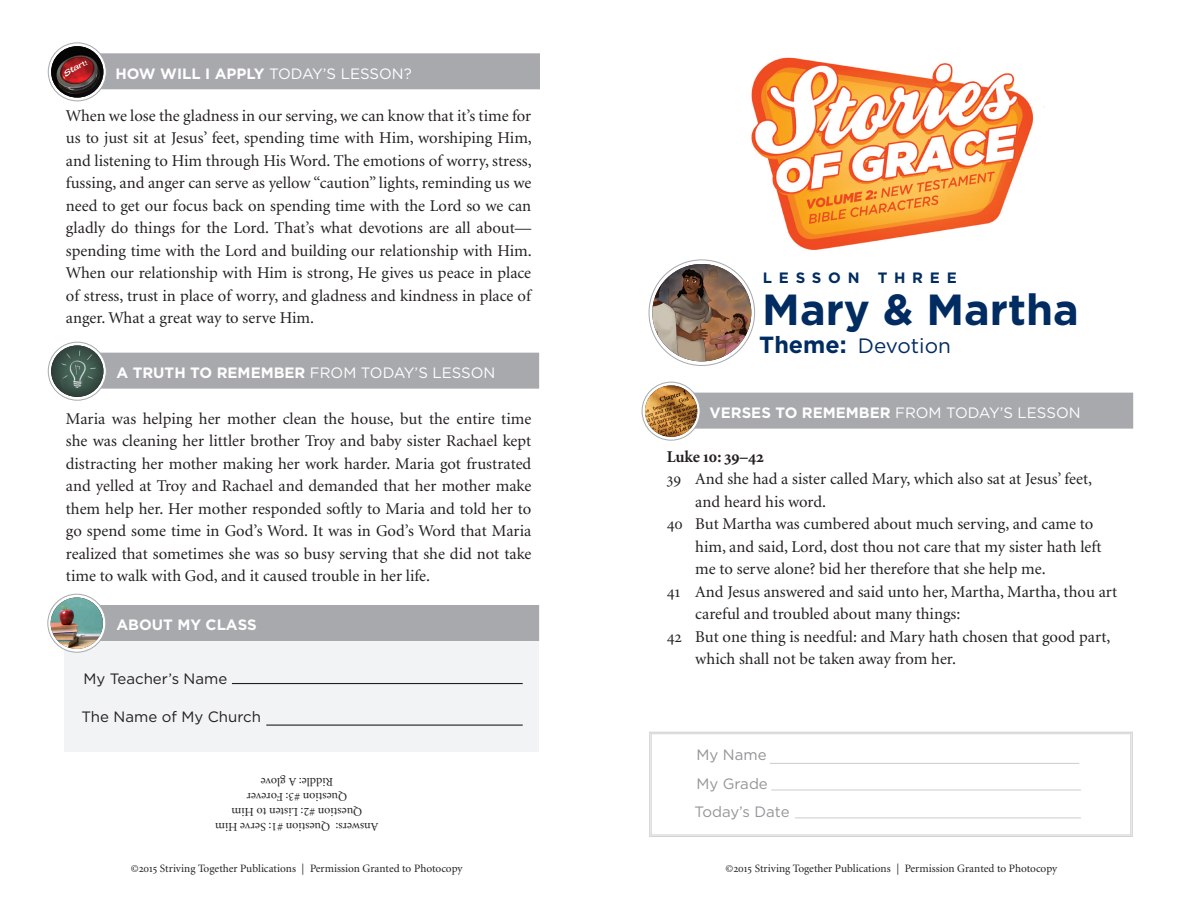
<style>
.page{position:relative;width:1188px;height:918px;background:#fff}
.page>*{position:absolute;margin:0;border:0;box-sizing:border-box;transform-origin:0 0}
.t1{font:700 43.5px "Gotham HTF";color:#002c62}
.t2{font:20.85px "Gotham HTF";color:#002c62}
.t3{font:16.5px/22.5px "Minion";color:#231f20;text-align:justify}
.t4{font:700 16.5px "Minion";color:#231f20}
.t5{font:15px "Gotham HTF";color:#fff}
.t6{font:15px "Gotham HTF";color:#231f20}
.t7{font:15px/27.8px "Gotham HTF";color:#939598}
.t8{font:700 15px "Gotham HTF";color:#fff}
.t9{font:700 15px "Gotham HTF";letter-spacing:.45em;color:#002c62}
.t10{font:15px "Gotham HTF";color:#919396}
.t11{font:12px/15px "Minion";color:#231f20;text-align:center}
.t12{font:11.25px "Minion";color:#231f20}
.s1{font-weight:700}
.s2{font-family:"Minion Regular SC"}
.s3{font-weight:700;font-size:23.4px}
.s4{font-family:"Minion Bold Os F";font-weight:400}
</style>
<div class="page">
<svg style="left:649px;top:731px;width:484px;height:106px"></svg>
<div style="left:651px;top:734px;width:480px;height:101px;border:1px solid #d1d2d4"></div>
<hr style="left:771px;top:789px;width:310px;height:2px;background:#d1d2d4">
<hr style="left:795px;top:817px;width:286px;height:1px;background:#d1d2d4">
<hr style="left:770px;top:763px;width:309px;height:1px;background:#d1d2d4">
<div style="left:55px;top:53px;width:485px;height:36px;background:#a8a9ad"></div>
<svg style="left:48px;top:43px;width:58px;height:58px"></svg>
<div style="left:48px;top:43px;width:58px;height:58px;border:1px solid #a8a9ad;border-radius:50%"></div>
<img style="left:51px;top:46px;width:52px;height:52px;border-radius:26px">
<div style="left:649px;top:393px;width:484px;height:36px;background:#a8a9ad"></div>
<svg style="left:642px;top:382px;width:58px;height:58px"></svg>
<div style="left:642px;top:382px;width:58px;height:58px;border:1px solid #a8a9ad;border-radius:50%"></div>
<img style="left:645px;top:386px;width:52px;height:51px">
<div style="left:64px;top:633px;width:475px;height:119px;background:#f2f3f4"></div>
<hr style="left:232px;top:683px;width:291px;height:1px;background:#231f20">
<hr style="left:266px;top:725px;width:257px;height:1px;background:#231f20">
<div style="left:56px;top:605px;width:483px;height:36px;background:#a8a9ad"></div>
<svg style="left:48px;top:594px;width:58px;height:58px"></svg>
<div style="left:48px;top:594px;width:58px;height:58px;border:1px solid #a8a9ad;border-radius:50%"></div>
<img style="left:51px;top:597px;width:52px;height:52px;border-radius:26px">
<img style="left:751px;top:57px;width:294px;height:193px">
<img style="left:652px;top:264px;width:99px;height:97px">
<div style="left:56px;top:353px;width:483px;height:36px;background:#a8a9ad"></div>
<svg style="left:48px;top:342px;width:58px;height:58px"></svg>
<div style="left:48px;top:342px;width:58px;height:58px;border:1px solid #a8a9ad;border-radius:50%"></div>
<img style="left:51px;top:345px;width:52px;height:52px;border-radius:26px">
<p class="t5" style="left:115px;top:65px;width:298px"><span class="s1">HOW WILL I APPLY</span> today’s lesson?</p>
<p class="t3" style="left:66px;top:105px;width:468px">When we lose the gladness in our serving, we can know that it’s time for us to just sit at Jesus’ feet, spending time with Him, worshiping Him, and listening to Him through His Word. The emotions of worry, stress, fussing, and anger can serve as yellow “caution” lights, reminding us we need to get our focus back on spending time with the Lord so we can gladly do things for the Lord. That’s what devotions are all about— spending time with the Lord and building our relationship with Him.<br>When our relationship with Him is strong, He gives us peace in place of stress, trust in place of worry, and gladness and kindness in place of anger. What a great way to serve Him.</p>
<p class="t5" style="left:116px;top:364px;width:378px"><span class="s1">A TRUTH TO REMEMBER</span> from today’s lesson</p>
<p class="t3" style="left:66px;top:408px;width:467px">Maria was helping her mother clean the house, but the entire time she was cleaning her littler brother Troy and baby sister Rachael kept distracting her mother making her work harder. Maria got frustrated and yelled at Troy and Rachael and demanded that her mother make them help her. Her mother responded softly to Maria and told her to go spend some time in God’s Word. It was in God’s Word that Maria realized that sometimes she was so busy serving that she did not take time to walk with God, and it caused trouble in her life.</p>
<p class="t8" style="left:116px;top:616px;width:142px">ABOUT MY CLASS</p>
<p class="t6" style="left:83px;top:670px;width:145px">My Teacher’s Name</p>
<p class="t6" style="left:81px;top:708px;width:181px">The Name of My Church</p>
<p class="t11" style="left:379px;top:833px;width:165px;rotate:-180deg">Answers: Question #1: Serve Him<br>Question #2: Listen to Him<br>Question #3: Forever<br>Riddle: A glove</p>
<p class="t12" style="left:131px;top:863px;width:333px"><span class="s2">©2015</span> Striving Together Publications | Permission Granted to Photocopy</p>
<p class="t9" style="left:763px;top:269px;width:195px">L ESSON THREE</p>
<h1 class="t1" style="left:762px;top:284px;width:318px">MARY &amp; MARTHA</h1>
<p class="t2" style="left:759px;top:334px;width:193px"><span class="s3">THEME:</span> Devotion</p>
<p class="t5" style="left:710px;top:404px;width:373px"><span class="s1">VERSES TO REMEMBER</span> from today’s lesson</p>
<p class="t4" style="left:667px;top:448px;width:98px">Luke <span class="s4">10</span>: <span class="s4">39</span>–<span class="s4">42</span></p>
<p class="t3" style="left:667px;top:468px;width:427px"><span class="s2">39</span> And she had a sister called Mary, which also sat at Jesus’ feet,</p>
<p class="t3" style="left:695px;top:491px;width:132px">and heard his word.</p>
<p class="t3" style="left:667px;top:513px;width:428px"><span class="s2">40</span> But Martha was cumbered about much serving, and came to</p>
<p class="t3" style="left:695px;top:536px;width:408px">him, and said, Lord, dost thou not care that my sister hath left</p>
<p class="t3" style="left:695px;top:558px;width:352px">me to serve alone? bid her therefore that she help me.</p>
<p class="t3" style="left:667px;top:581px;width:452px"><span class="s2">41</span> And Jesus answered and said unto her, Martha, Martha, thou art</p>
<p class="t3" style="left:695px;top:603px;width:267px">careful and troubled about many things:</p>
<p class="t3" style="left:667px;top:626px;width:445px"><span class="s2">42</span> But one thing is needful: and Mary hath chosen that good part,</p>
<p class="t3" style="left:695px;top:648px;width:262px">which shall not be taken away from her.</p>
<p class="t10" style="left:696px;top:747px;width:72px">My Name</p>
<p class="t7" style="left:695px;top:770px;width:97px">My Grade<br>Today’s Date</p>
<p class="t12" style="left:725px;top:863px;width:333px"><span class="s2">©2015</span> Striving Together Publications | Permission Granted to Photocopy</p>
</div>
